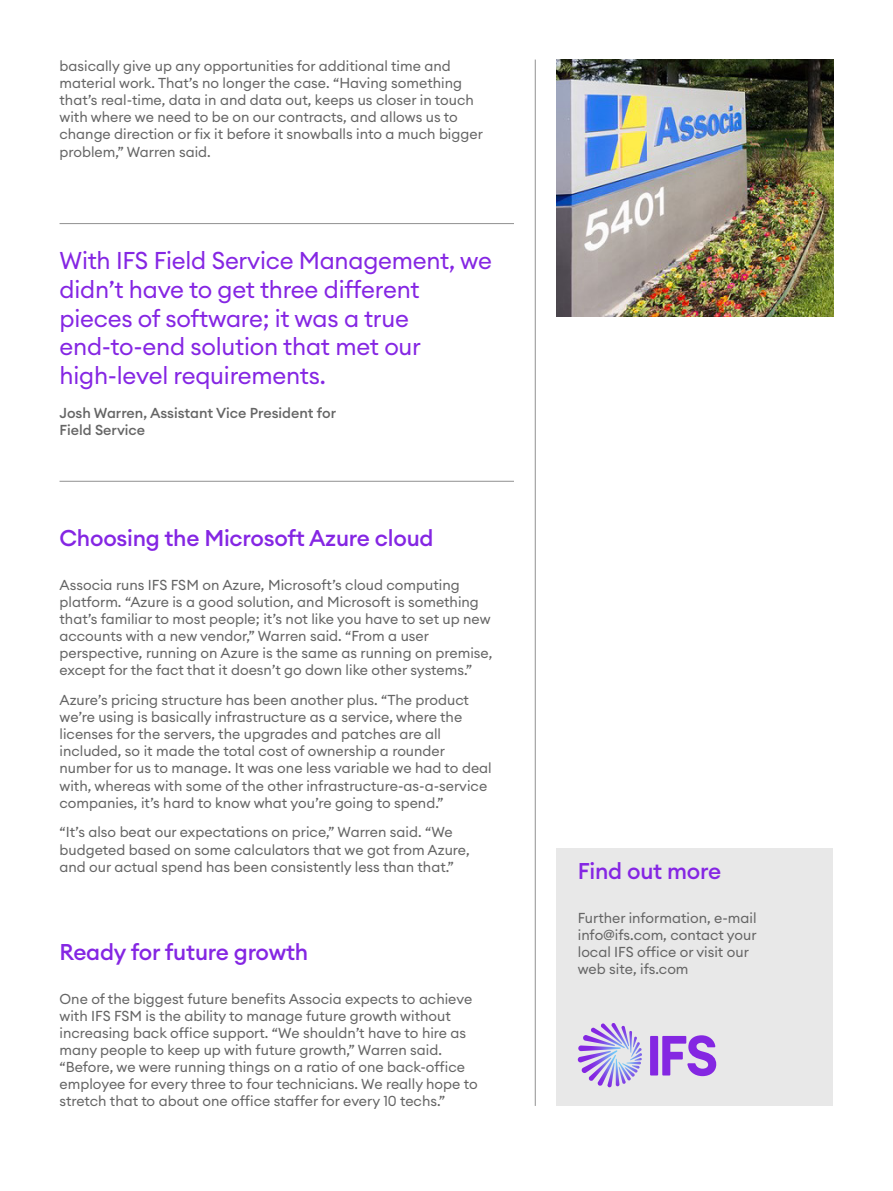
<style>
.page{position:relative;width:893px;height:1191px;background:#fff}
.page>*{position:absolute;margin:0;border:0;box-sizing:border-box;transform-origin:0 0}
.Quote_or_pullout{font:24px/28.8px "Euclid Circular A";letter-spacing:-.01em;color:#8526e3}
.intro_copy_white{font:500 22.5px "Euclid Circular A";letter-spacing:-.01em;color:#8526e3}
.copy{font:14.25px/17.1px "Euclid Circular A";color:#656565}
.Caption_copy{font:500 14.25px/17.1px "Euclid Circular A";color:#656565}
</style>
<div class="page">
<hr style="left:535px;top:60px;width:1px;height:1046px;background:#919191">
<hr style="left:60px;top:223px;width:454px;height:1px;background:#919191">
<hr style="left:60px;top:481px;width:454px;height:1px;background:#919191">
<div style="left:556px;top:848px;width:277px;height:258px;background:#e8e8e8"></div>
<img style="left:556px;top:60px;width:277px;height:257px">
<svg style="left:650px;top:1035px;width:66px;height:41px"></svg>
<svg style="left:578px;top:1023px;width:64px;height:63px"></svg>
<p class="copy" style="left:60px;top:57px;width:425px">basically give up any opportunities for additional time and material work. That’s no longer the case. “Having something that’s real-time, data in and data out, keeps us closer in touch with where we need to be on our contracts, and allows us to change direction or fix it before it snowballs into a much bigger problem,” Warren said.</p>
<p class="Quote_or_pullout" style="left:60px;top:246px;width:434px">With IFS Field Service Management, we didn’t have to get three different pieces of software; it was a true end-to-end solution that met our high-level requirements.</p>
<p class="Caption_copy" style="left:60px;top:404px;width:278px">Josh Warren, Assistant Vice President for<br>Field Service</p>
<p class="intro_copy_white" style="left:60px;top:523px;width:376px">Choosing the Microsoft Azure cloud</p>
<p class="copy" style="left:60px;top:576px;width:434px">Associa runs IFS FSM on Azure, Microsoft’s cloud computing platform. “Azure is a good solution, and Microsoft is something that’s familiar to most people; it’s not like you have to set up new accounts with a new vendor,” Warren said. “From a user perspective, running on Azure is the same as running on premise, except for the fact that it doesn’t go down like other systems.”</p>
<p class="copy" style="left:60px;top:691px;width:434px">Azure’s pricing structure has been another plus. “The product we’re using is basically infrastructure as a service, where the licenses for the servers, the upgrades and patches are all included, so it made the total cost of ownership a rounder number for us to manage. It was one less variable we had to deal with, whereas with some of the other infrastructure-as-a-service companies, it’s hard to know what you’re going to spend.”</p>
<p class="copy" style="left:60px;top:823px;width:412px">“It’s also beat our expectations on price,” Warren said. “We budgeted based on some calculators that we got from Azure, and our actual spend has been consistently less than that.”</p>
<p class="intro_copy_white" style="left:60px;top:937px;width:250px">Ready for future growth</p>
<p class="copy" style="left:60px;top:989px;width:420px">One of the biggest future benefits Associa expects to achieve with IFS FSM is the ability to manage future growth without increasing back office support. “We shouldn’t have to hire as many people to keep up with future growth,” Warren said. “Before, we were running things on a ratio of one back-office employee for every three to four technicians. We really hope to stretch that to about one office staffer for every 10 techs.”</p>
<p class="intro_copy_white" style="left:578px;top:857px;width:145px">Find out more</p>
<p class="copy" style="left:578px;top:909px;width:180px">Further information, e-mail info@ifs.com, contact your local IFS office or visit our web site, ifs.com</p>
</div>
